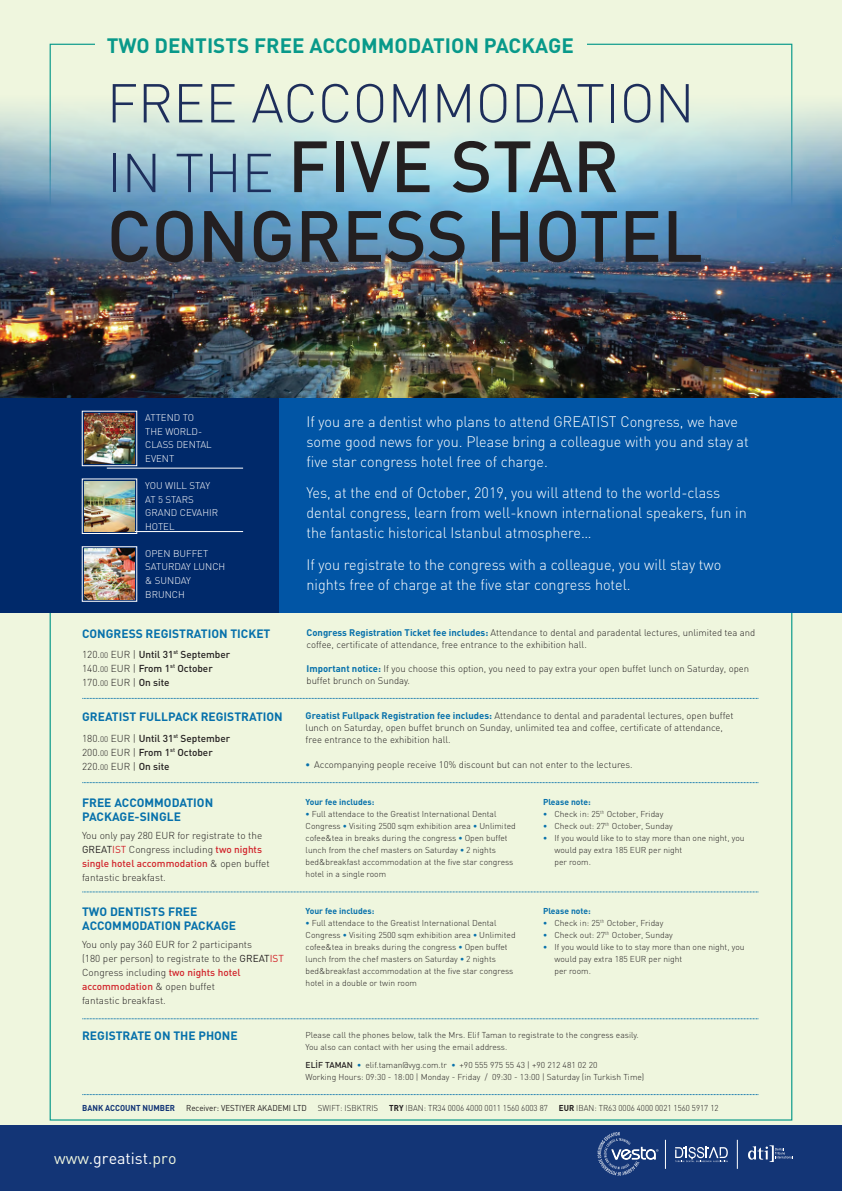
<style>
.page{position:relative;width:842px;height:1191px;background:#eff6de}
.page>*{position:absolute;margin:0;border:0;box-sizing:border-box;transform-origin:0 0}
.t1{font:500 71.2px/69.7px "DIN";color:#231f20}
.t2{font:300 53.8px "DIN";color:#1d2e5b}
.t3{font:700 20.6px "DIN";color:#08998a}
.t4{font:16px "DINFF";color:#eff6de}
.t5{font:300 15px/20px "DIN";color:#fff;scale:.96 1}
.t6{font:700 12px/14px "DIN";color:#0771ab}
.t7{font:300 10px/14px "DIN";color:#231f20}
.t8{font:500 10px "DIN";color:#231f20}
.t9{font:300 9.7px/13.5px "DIN";color:#fff}
.t10{font:300 9.5px/12px "DIN";color:#231f20}
.t11{font:300 8.5px/12px "DIN";color:#231f20}
.t12{font:300 8.5px "DIN";color:#231f20;scale:.94 1}
.t13{font:700 8.5px "DIN";color:#0771ab}
.t14{font:8.5px "DIN";color:#231f20;scale:.94 1}
.t15{font:700 8.5px "DIN";color:#133576;scale:.94 1}
.s1{font-weight:300;font-size:53.8px;color:#1d2e5b}
.s2{font-weight:700;color:#0771ab}
.s3{font-weight:300}
.s4{font-weight:300;font-size:8px}
.s5{font-size:8px}
.s6{font-weight:500}
.s7{font-weight:400}
.s8{font-weight:400;color:#d1232a}
.s9{font-weight:500;color:#d1232a}
.s10{font-weight:700}
.s11{color:#fff}
</style>
<div class="page">
<div style="left:0;top:1125px;width:842px;height:66px;background:#133576"></div>
<svg style="left:675px;top:1146px;width:53px;height:16px"></svg>
<svg style="left:598px;top:1132px;width:60px;height:43px"></svg>
<svg style="left:665px;top:1139px;width:1px;height:29px"></svg>
<svg style="left:737px;top:1139px;width:1px;height:29px"></svg>
<svg style="left:748px;top:1145px;width:45px;height:17px"></svg>
<img style="left:0;top:95px;width:842px;height:303px">
<div style="left:0;top:398px;width:280px;height:215px;background:#00296a"></div>
<div style="left:280px;top:398px;width:562px;height:215px;background:#0155a5"></div>
<svg style="left:82px;top:782px;width:676px;height:1px"></svg>
<svg style="left:82px;top:891px;width:676px;height:1px"></svg>
<svg style="left:82px;top:1018px;width:676px;height:1px"></svg>
<svg style="left:82px;top:1094px;width:676px;height:1px"></svg>
<svg style="left:82px;top:698px;width:676px;height:1px"></svg>
<hr style="left:107px;top:468px;width:136px;height:1px;background:#fff">
<hr style="left:107px;top:531px;width:136px;height:1px;background:#fff">
<img style="left:84px;top:549px;width:51px;height:50px">
<img style="left:84px;top:413px;width:51px;height:50px">
<img style="left:84px;top:481px;width:51px;height:50px">
<p class="t3" style="left:107px;top:32px;width:468px">TWO DENTISTS FREE ACCOMMODATION PACKAGE</p>
<p class="t2" style="left:107px;top:70px;width:589px">FREE ACCOMMODATION</p>
<p class="t1" style="left:107px;top:129px;width:598px"><span class="s1">IN THE</span> FIVE STAR<br>CONGRESS HOTEL</p>
<p class="t9" style="left:145px;top:411px;width:68px">ATTEND TO<br>THE WORLD-<br>CLASS DENTAL<br>EVENT</p>
<p class="t9" style="left:145px;top:479px;width:74px">YOU WILL STAY<br>AT 5 STARS<br>GRAND CEVAHIR<br>HOTEL</p>
<p class="t9" style="left:145px;top:546px;width:82px">OPEN BUFFET<br>SATURDAY LUNCH &amp; SUNDAY<br>BRUNCH</p>
<p class="t5" style="left:307px;top:411px;width:462px">If you are a dentist who plans to attend GREATIST Congress, we have some good news for you. Please bring a colleague with you and stay at five star congress hotel free of charge.</p>
<p class="t5" style="left:307px;top:483px;width:460px">Yes, at the end of October, 2019, you will attend to the world-class dental congress, learn from well-known international speakers, fun in the fantastic historical Istanbul atmosphere…</p>
<p class="t5" style="left:307px;top:554px;width:434px">If you registrate to the congress with a colleague, you will stay two nights free of charge at the five star congress hotel.</p>
<p class="t6" style="left:82px;top:626px;width:190px">CONGRESS REGISTRATION TICKET</p>
<p class="t10" style="left:307px;top:626px;width:450px"><span class="s2">Congress Registration Ticket fee includes:</span> Attendance to dental and paradental lectures, unlimited tea and coffee, certificate of attendance, free entrance to the exhibition hall.</p>
<p class="t10" style="left:307px;top:662px;width:444px"><span class="s2">Important notice:</span> If you choose this option, you need to pay extra your open buffet lunch on Saturday, open buffet brunch on Sunday.</p>
<p class="t6" style="left:82px;top:709px;width:202px">GREATIST FULLPACK REGISTRATION</p>
<p class="t8" style="left:82px;top:731px;width:150px"><span class="s3">180.</span><span class="s4">00</span> <span class="s3">EUR |</span> Until 31<sup>st</sup> September</p>
<p class="t8" style="left:82px;top:745px;width:132px"><span class="s3">200.</span><span class="s4">00</span> <span class="s3">EUR |</span> From 1<sup>st</sup> October</p>
<p class="t7" style="left:82px;top:759px;width:89px">220.<span class="s5">00</span> EUR | <span class="s6">On site</span></p>
<p class="t8" style="left:82px;top:647px;width:150px"><span class="s3">120.</span><span class="s4">00</span> <span class="s3">EUR |</span> Until 31<sup>st</sup> September</p>
<p class="t8" style="left:82px;top:661px;width:132px"><span class="s3">140.</span><span class="s4">00</span> <span class="s3">EUR |</span> From 1<sup>st</sup> October</p>
<p class="t7" style="left:82px;top:675px;width:89px">170.<span class="s5">00</span> EUR | <span class="s6">On site</span></p>
<p class="t10" style="left:306px;top:710px;width:429px"><span class="s2">Greatist Fullpack Registration fee includes:</span> Attendance to dental and paradental lectures, open buffet lunch on Saturday, open buffet brunch on Sunday, unlimited tea and coffee, certificate of attendance, free entrance to the exhibition hall.</p>
<p class="t10" style="left:306px;top:758px;width:329px"><span class="s2">•</span> Accompanying people receive 10% discount but can not enter to the lectures.</p>
<p class="t6" style="left:82px;top:794px;width:133px">FREE ACCOMMODATION<br>PACKAGE-SINGLE</p>
<p class="t7" style="left:82px;top:828px;width:189px">You only pay 280 EUR for registrate to the <span class="s7">GREAT</span><span class="s8">IST</span> Congress including <span class="s9">two nights single hotel accommodation</span> &amp; open buffet fantastic breakfast.</p>
<p class="t6" style="left:82px;top:903px;width:156px">TWO DENTISTS FREE<br>ACCOMMODATION PACKAGE</p>
<p class="t7" style="left:82px;top:937px;width:203px">You only pay 360 EUR for 2 participants<br>(180 per person) to registrate to the <span class="s7">GREAT</span><span class="s8">IST </span>Congress including <span class="s9">two nights hotel accommodation</span> &amp; open buffet<br>fantastic breakfast.</p>
<p class="t6" style="left:82px;top:1028px;width:157px">REGISTRATE ON THE PHONE</p>
<p class="t13" style="left:306px;top:796px;width:70px">Your fee includes:</p>
<p class="t11" style="left:306px;top:807px;width:212px"><span class="s2">•</span> Full attendace to the Greatist International Dental Congress <span class="s2">•</span> Visiting 2500 sqm exhibition area <span class="s2">•</span> Unlimited cofee&amp;tea in breaks during the congress <span class="s2">•</span> Open buffet lunch from the chef masters on Saturday <span class="s2">•</span> 2 nights bed&amp;breakfast accommodation at the five star congress hotel in a single room</p>
<p class="t13" style="left:306px;top:905px;width:70px">Your fee includes:</p>
<p class="t11" style="left:306px;top:916px;width:211px"><span class="s2">•</span> Full attendace to the Greatist International Dental Congress <span class="s2">•</span> Visiting 2500 sqm exhibition area <span class="s2">•</span> Unlimited cofee&amp;tea in breaks during the congress <span class="s2">•</span> Open buffet lunch from the chef masters on Saturday <span class="s2">•</span> 2 nights bed&amp;breakfast accommodation at the five star congress hotel in a double or twin room</p>
<p class="t13" style="left:543px;top:796px;width:49px">Please note:</p>
<p class="t11" style="left:543px;top:807px;width:122px"><span class="s2">•</span> Check in: 25<sup>th</sup> October, Friday</p>
<p class="t11" style="left:543px;top:819px;width:131px"><span class="s2">•</span> Check out: 27<sup>th</sup> October, Sunday</p>
<p class="t11" style="left:554px;top:831px;width:192px;text-indent:-11px"><span class="s2">•</span> If you would like to to stay more than one night, you would pay extra 185 EUR per night<br>per room.</p>
<p class="t13" style="left:543px;top:905px;width:49px">Please note:</p>
<p class="t11" style="left:543px;top:916px;width:122px"><span class="s2">•</span> Check in: 25<sup>th</sup> October, Friday</p>
<p class="t11" style="left:543px;top:928px;width:131px"><span class="s2">•</span> Check out: 27<sup>th</sup> October, Sunday</p>
<p class="t11" style="left:554px;top:940px;width:192px;text-indent:-11px"><span class="s2">•</span> If you would like to to stay more than one night, you would pay extra 185 EUR per night<br>per room.</p>
<p class="t11" style="left:306px;top:1029px;width:335px">Please call the phones below, talk the Mrs. Elif Taman to registrate to the congress easily.<br>You also can contact with her using the email address.</p>
<p class="t11" style="left:306px;top:1058px;width:340px"><span class="s6">ELİF TAMAN</span> <span class="s2">•</span> elif.taman@vyg.com.tr <span class="s2">•</span> +90 555 975 55 43 | +90 212 481 02 20<br>Working Hours: 09:30 - 18:00 | Monday - Friday / 09:30 - 13:00 | Saturday (in Turkish Time)</p>
<p class="t15" style="left:82px;top:1102px;width:100px">BANK ACCOUNT NUMBER</p>
<p class="t14" style="left:186px;top:1102px;width:130px">Receiver: VESTIYER AKADEMI LTD</p>
<p class="t12" style="left:318px;top:1102px;width:66px">SWIFT: ISBKTRIS</p>
<p class="t12" style="left:389px;top:1102px;width:170px"><span class="s10">TRY</span> IBAN: TR34 0006 4000 0011 1560 6003 87</p>
<p class="t12" style="left:559px;top:1102px;width:171px"><span class="s10">EUR</span> IBAN: TR63 0006 4000 0021 1560 5917 12</p>
<p class="t4" style="left:54px;top:1148px;width:124px">www.<span class="s11">greatist</span>.pro</p>
</div>
